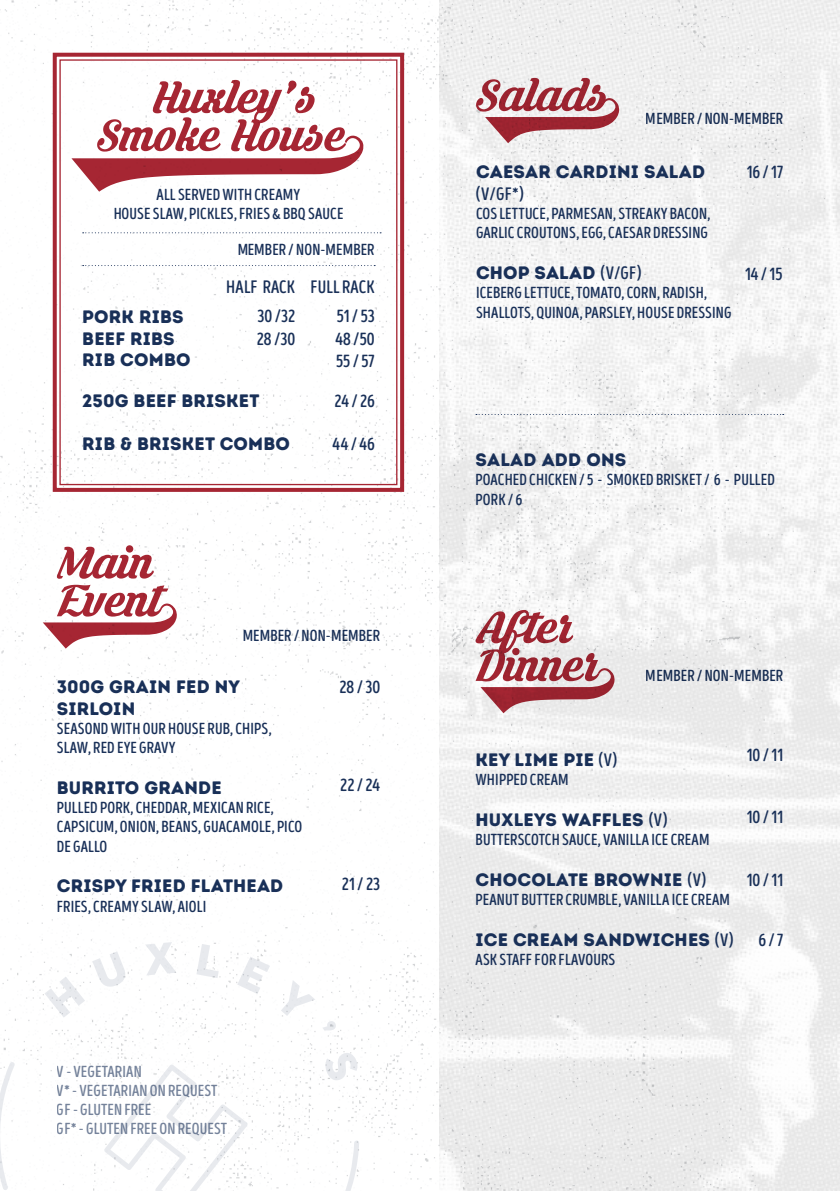
<style>
.page{position:relative;width:840px;height:1191px;background:#fff}
.page>*{position:absolute;margin:0;border:0;box-sizing:border-box;transform-origin:0 0}
.t1{font:60px "Krinkes Regular PERSONALUSE";color:#a62633}
.t2{font:18px/21.6px "Intro Rust Base";letter-spacing:.01em;color:#193058}
.t3{font:18px/22.4px "Intro Head B Base";color:#193058;text-align:justify}
.t4{font:16px/19.2px "Intro Head B Base";letter-spacing:.01em;color:#193058}
.s1{font-size:72px}
.s2{font-family:"Intro Head B Base"}
</style>
<div class="page">
<img style="left:0;top:0;width:439px;height:1191px">
<img style="left:439px;top:0;width:400px;height:1191px">
<svg style="left:300px;top:1140px;width:59px;height:51px"></svg>
<svg style="left:0;top:1061px;width:15px;height:129px"></svg>
<svg style="left:44px;top:976px;width:41px;height:41px"></svg>
<svg style="left:92px;top:951px;width:35px;height:37px"></svg>
<svg style="left:145px;top:942px;width:31px;height:33px"></svg>
<svg style="left:196px;top:944px;width:22px;height:34px"></svg>
<svg style="left:237px;top:956px;width:33px;height:38px"></svg>
<svg style="left:281px;top:980px;width:34px;height:36px"></svg>
<svg style="left:322px;top:1020px;width:14px;height:10px"></svg>
<svg style="left:324px;top:1051px;width:34px;height:30px"></svg>
<svg style="left:104px;top:1064px;width:144px;height:127px"></svg>
<svg style="left:51px;top:51px;width:355px;height:443px"></svg>
<div style="left:59px;top:59px;width:338px;height:426px;border:1px solid #a62633"></div>
<svg style="left:83px;top:232px;width:298px;height:1px"></svg>
<svg style="left:83px;top:265px;width:292px;height:1px"></svg>
<svg style="left:475px;top:414px;width:308px;height:1px"></svg>
<h1 class="t1" style="left:152px;top:57px;width:165px">Huxley’s</h1>
<h1 class="t1" style="left:97px;top:95px;width:549px">Smoke House<span class="s1">5</span></h1>
<p class="t4" style="left:113px;top:185px;width:232px;text-align:center">ALL SERVED WITH CREAMY<br>HOUSE SLAW, PICKLES, FRIES &amp; BBQ SAUCE</p>
<p class="t4" style="left:237px;top:240px;width:139px">MEMBER / NON-MEMBER</p>
<p class="t3" style="left:226px;top:276px;width:150px">HALF RACK FULL RACK</p>
<p class="t3" style="left:257px;top:305px;width:40px">30 /32<br>28 /30</p>
<p class="t2" style="left:82px;top:306px;width:110px">PORK RIBS<br>BEEF RIBS<br>RIB COMBO</p>
<p class="t2" style="left:82px;top:390px;width:179px">250G BEEF BRISKET</p>
<p class="t2" style="left:82px;top:433px;width:209px">RIB &amp; BRISKET COMBO</p>
<p class="t3" style="left:335px;top:305px;width:41px">51 / 53<br>48 /50<br>55 / 57</p>
<p class="t3" style="left:334px;top:390px;width:42px">24 / 26</p>
<p class="t3" style="left:332px;top:433px;width:43px">44 / 46</p>
<h1 class="t1" style="left:57px;top:522px;width:98px">Main</h1>
<h1 class="t1" style="left:57px;top:560px;width:246px">Event2</h1>
<p class="t4" style="left:242px;top:626px;width:139px">MEMBER / NON-MEMBER</p>
<p class="t2" style="left:57px;top:676px;width:185px">300G GRAIN FED NY<br>SIRLOIN</p>
<p class="t4" style="left:57px;top:719px;width:216px">SEASOND WITH OUR HOUSE RUB, CHIPS,<br>SLAW, RED EYE GRAVY</p>
<p class="t2" style="left:57px;top:777px;width:166px">BURRITO GRANDE</p>
<p class="t4" style="left:57px;top:798px;width:247px">PULLED PORK, CHEDDAR, MEXICAN RICE,<br>CAPSICUM, ONION, BEANS, GUACAMOLE, PICO<br>DE GALLO</p>
<p class="t2" style="left:57px;top:875px;width:228px">CRISPY FRIED FLATHEAD</p>
<p class="t4" style="left:57px;top:897px;width:151px">FRIES, CREAMY SLAW, AIOLI</p>
<p class="t3" style="left:339px;top:676px;width:42px">28 / 30</p>
<p class="t3" style="left:340px;top:774px;width:41px">22 / 24</p>
<p class="t3" style="left:342px;top:872px;width:40px">21 / 23</p>
<p class="t4" style="left:57px;top:1061px;width:172px">V - VEGETARIAN<br>V* - VEGETARIAN ON REQUEST<br>GF - GLUTEN FREE<br>GF* - GLUTEN FREE ON REQUEST</p>
<h1 class="t1" style="left:475px;top:55px;width:269px">Salads2</h1>
<p class="t4" style="left:645px;top:109px;width:139px">MEMBER / NON-MEMBER</p>
<p class="t2" style="left:475px;top:161px;width:230px">CAESAR CARDINI SALAD</p>
<p class="t3" style="left:475px;top:183px;width:49px">(V/GF*)</p>
<p class="t4" style="left:475px;top:204px;width:236px">COS LETTUCE, PARMESAN, STREAKY BACON,<br>GARLIC CROUTONS, EGG, CAESAR DRESSING</p>
<p class="t2" style="left:475px;top:262px;width:167px">CHOP SALAD <span class="s2">(V/GF)</span></p>
<p class="t4" style="left:475px;top:283px;width:257px">ICEBERG LETTUCE, TOMATO, CORN, RADISH,<br>SHALLOTS, QUINOA, PARSLEY, HOUSE DRESSING</p>
<p class="t3" style="left:746px;top:161px;width:38px">16 / 17</p>
<p class="t3" style="left:744px;top:263px;width:39px">14 / 15</p>
<p class="t2" style="left:475px;top:449px;width:152px">SALAD ADD ONS</p>
<p class="t4" style="left:475px;top:470px;width:300px">POACHED CHICKEN / 5 - SMOKED BRISKET / 6 - PULLED<br>PORK / 6</p>
<h1 class="t1" style="left:475px;top:587px;width:98px">After</h1>
<h1 class="t1" style="left:475px;top:625px;width:265px">Dinner2</h1>
<p class="t4" style="left:645px;top:666px;width:139px">MEMBER / NON-MEMBER</p>
<p class="t2" style="left:475px;top:748px;width:143px">KEY LIME PIE <span class="s2">(V)</span></p>
<p class="t4" style="left:475px;top:770px;width:95px">WHIPPED CREAM</p>
<p class="t2" style="left:475px;top:808px;width:193px">HUXLEYS WAFFLES <span class="s2">(V)</span></p>
<p class="t4" style="left:475px;top:830px;width:235px">BUTTERSCOTCH SAUCE, VANILLA ICE CREAM</p>
<p class="t2" style="left:475px;top:868px;width:232px">CHOCOLATE BROWNIE <span class="s2">(V)</span></p>
<p class="t4" style="left:475px;top:890px;width:256px">PEANUT BUTTER CRUMBLE, VANILLA ICE CREAM</p>
<p class="t2" style="left:475px;top:928px;width:259px">ICE CREAM SANDWICHES <span class="s2">(V)</span></p>
<p class="t4" style="left:475px;top:950px;width:141px">ASK STAFF FOR FLAVOURS</p>
<p class="t3" style="left:746px;top:744px;width:38px">10 / 11</p>
<p class="t3" style="left:746px;top:805px;width:38px">10 / 11</p>
<p class="t3" style="left:746px;top:868px;width:38px">10 / 11</p>
<p class="t3" style="left:758px;top:929px;width:26px">6 / 7</p>
</div>
